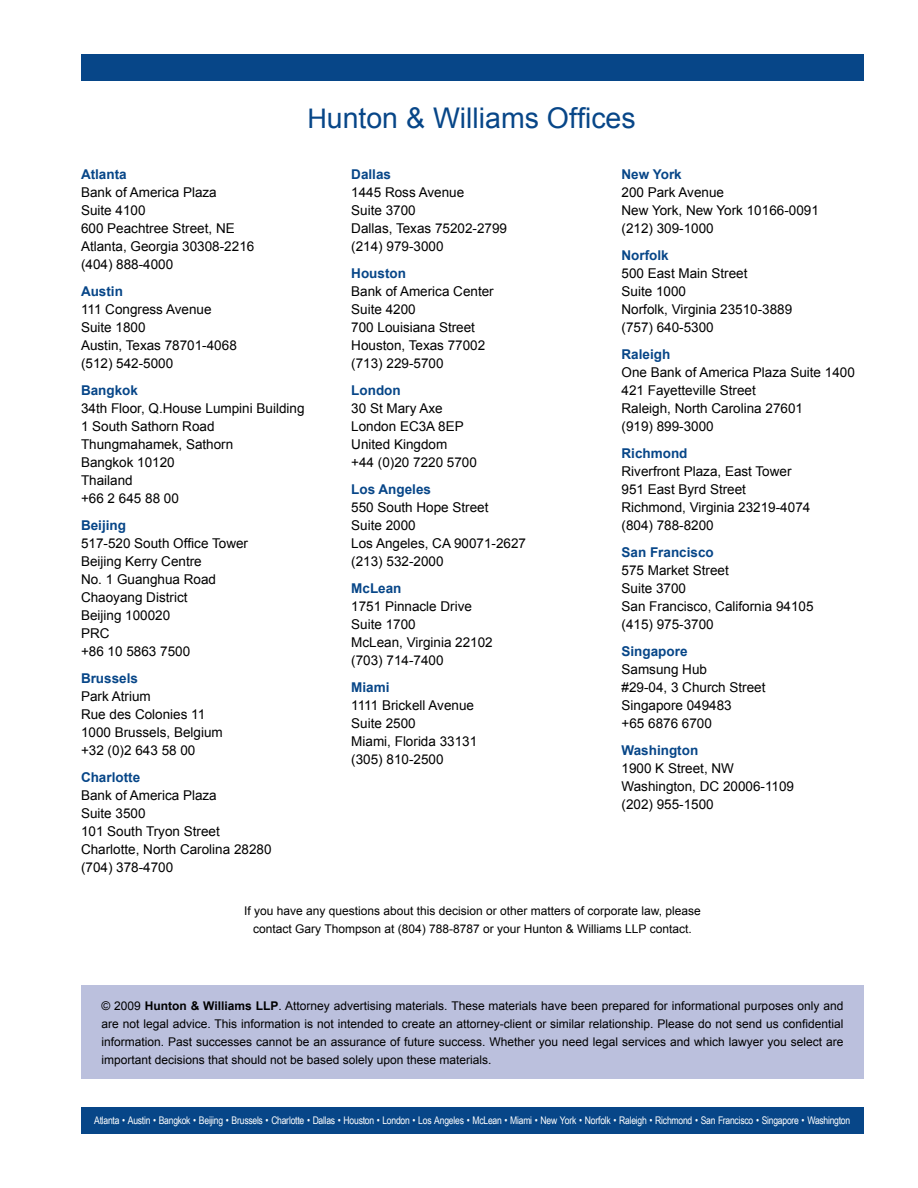
<style>
.page{position:relative;width:918px;height:1188px;background:#fff}
.page>*{position:absolute;margin:0;border:0;box-sizing:border-box;transform-origin:0 0}
.t1{font:28.5px "Arial";color:#074688}
.t2{font:13.5px/18px "Arial";color:#000}
.t3{font:700 13.5px "Arial";color:#074688}
.t4{font:12px/18px "Arial";color:#000;text-align:justify}
.t5{font:10.5px "Arial Narrow";letter-spacing:-.025em;color:#fff}
.s1{font-size:27px}
.s2{font-weight:700}
</style>
<div class="page">
<div style="left:81px;top:1107px;width:783px;height:26px;background:#074688"></div>
<div style="left:81px;top:54px;width:783px;height:26px;background:#074688"></div>
<div style="left:81px;top:986px;width:783px;height:93px;background:#bbc0dd"></div>
<h1 class="t1" style="left:307px;top:100px;width:330px"><span class="s1">H</span>unton &amp; Williams Offices</h1>
<p class="t3" style="left:81px;top:166px;width:47px">Atlanta</p>
<p class="t2" style="left:81px;top:184px;width:175px">Bank of America Plaza<br>Suite 4100<br>600 Peachtree Street, NE<br>Atlanta, Georgia 30308-2216 (404) 888-4000</p>
<p class="t3" style="left:81px;top:283px;width:43px">Austin</p>
<p class="t2" style="left:81px;top:301px;width:157px">111 Congress Avenue<br>Suite 1800<br>Austin, Texas 78701-4068 (512) 542-5000</p>
<p class="t3" style="left:81px;top:382px;width:59px">Bangkok</p>
<p class="t2" style="left:81px;top:400px;width:225px">34th Floor, Q.House Lumpini Building<br>1 South Sathorn Road<br>Thungmahamek, Sathorn<br>Bangkok 10120<br>Thailand<br>+66 2 645 88 00</p>
<p class="t3" style="left:81px;top:517px;width:47px">Beijing</p>
<p class="t2" style="left:81px;top:535px;width:169px">517-520 South Office Tower<br>Beijing Kerry Centre<br>No. 1 Guanghua Road<br>Chaoyang District<br>Beijing 100020<br>PRC<br>+86 10 5863 7500</p>
<p class="t3" style="left:81px;top:670px;width:59px">Brussels</p>
<p class="t2" style="left:81px;top:688px;width:143px">Park Atrium<br>Rue des Colonies 11<br>1000 Brussels, Belgium +32 (0)2 643 58 00</p>
<p class="t3" style="left:81px;top:769px;width:61px">Charlotte</p>
<p class="t2" style="left:81px;top:787px;width:192px">Bank of America Plaza<br>Suite 3500<br>101 South Tryon Street<br>Charlotte, North Carolina 28280 (704) 378-4700</p>
<p class="t3" style="left:351px;top:166px;width:41px">Dallas</p>
<p class="t2" style="left:351px;top:184px;width:157px">1445 Ross Avenue<br>Suite 3700<br>Dallas, Texas 75202-2799 (214) 979-3000</p>
<p class="t3" style="left:351px;top:265px;width:56px">Houston</p>
<p class="t2" style="left:351px;top:283px;width:144px">Bank of America Center<br>Suite 4200<br>700 Louisiana Street<br>Houston, Texas 77002 (713) 229-5700</p>
<p class="t3" style="left:351px;top:382px;width:51px">London</p>
<p class="t2" style="left:351px;top:400px;width:127px">30 St Mary Axe<br>London EC3A 8EP<br>United Kingdom<br>+44 (0)20 7220 5700</p>
<p class="t3" style="left:351px;top:480px;width:81px">Los Angeles</p>
<p class="t2" style="left:351px;top:499px;width:176px">550 South Hope Street<br>Suite 2000<br>Los Angeles, CA 90071-2627 (213) 532-2000</p>
<p class="t3" style="left:351px;top:579px;width:52px">McLean</p>
<p class="t2" style="left:351px;top:598px;width:143px">1751 Pinnacle Drive<br>Suite 1700<br>McLean, Virginia 22102 (703) 714-7400</p>
<p class="t3" style="left:351px;top:678px;width:40px">Miami</p>
<p class="t2" style="left:351px;top:696px;width:128px">1111 Brickell Avenue<br>Suite 2500<br>Miami, Florida 33131 (305) 810-2500</p>
<p class="t3" style="left:622px;top:165px;width:62px">New York</p>
<p class="t2" style="left:622px;top:183px;width:199px">200 Park Avenue<br>New York, New York 10166-0091 (212) 309-1000</p>
<p class="t3" style="left:622px;top:246px;width:49px">Norfolk</p>
<p class="t2" style="left:622px;top:264px;width:172px">500 East Main Street<br>Suite 1000<br>Norfolk, Virginia 23510-3889 (757) 640-5300</p>
<p class="t3" style="left:622px;top:345px;width:50px">Raleigh</p>
<p class="t2" style="left:622px;top:363px;width:235px">One Bank of America Plaza Suite 1400<br>421 Fayetteville Street<br>Raleigh, North Carolina 27601<br>(919) 899-3000</p>
<p class="t3" style="left:622px;top:444px;width:68px">Richmond</p>
<p class="t2" style="left:622px;top:462px;width:190px">Riverfront Plaza, East Tower<br>951 East Byrd Street<br>Richmond, Virginia 23219-4074 (804) 788-8200</p>
<p class="t3" style="left:622px;top:543px;width:94px">San Francisco</p>
<p class="t2" style="left:622px;top:561px;width:194px">575 Market Street<br>Suite 3700<br>San Francisco, California 94105 (415) 975-3700</p>
<p class="t3" style="left:622px;top:642px;width:68px">Singapore</p>
<p class="t2" style="left:622px;top:660px;width:146px">Samsung Hub<br>#29-04, 3 Church Street<br>Singapore 049483<br>+65 6876 6700</p>
<p class="t3" style="left:622px;top:741px;width:78px">Washington</p>
<p class="t2" style="left:622px;top:759px;width:174px">1900 K Street, NW<br>Washington, DC 20006-1109 (202) 955-1500</p>
<p class="t4" style="left:244px;top:901px;width:458px;text-align:center">If you have any questions about this decision or other matters of corporate law, please contact Gary Thompson at (804) 788-8787 or your Hunton &amp; Williams LLP contact.</p>
<p class="t4" style="left:101px;top:997px;width:744px">© 2009 <span class="s2">Hunton &amp; Williams LLP</span>. Attorney advertising materials. These materials have been prepared for informational purposes only and are not legal advice. This information is not intended to create an attorney-client or similar relationship. Please do not send us confidential information. Past successes cannot be an assurance of future success. Whether you need legal services and which lawyer you select are important decisions that should not be based solely upon these materials.</p>
<p class="t5" style="left:94px;top:1112px;width:757px">Atlanta • Austin • Bangkok • Beijing • Brussels • Charlotte • Dallas • Houston • London • Los Angeles • McLean • Miami • New York • Norfolk • Raleigh • Richmond • San Francisco • Singapore • Washington</p>
</div>
